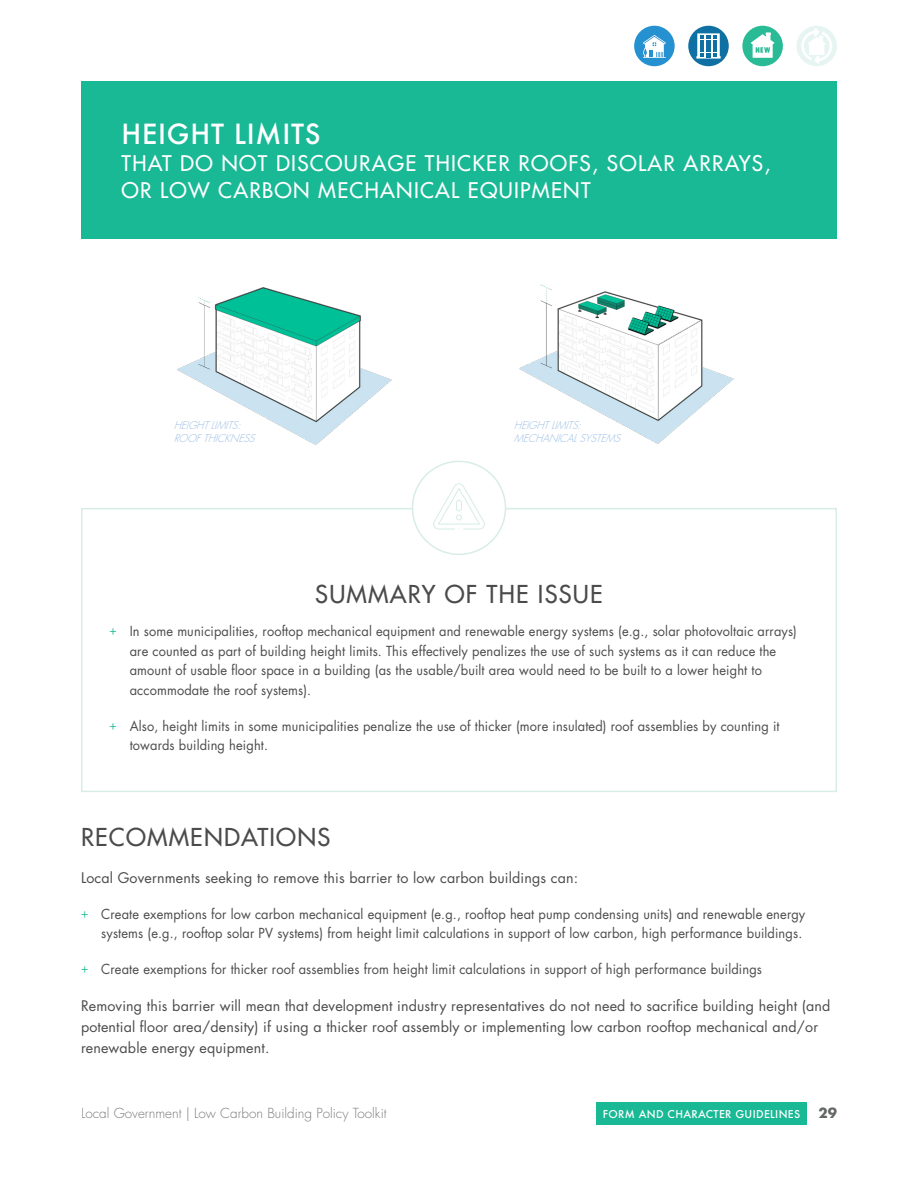
<style>
.page{position:relative;width:918px;height:1188px;background:#fff}
.page>*{position:absolute;margin:0;border:0;box-sizing:border-box;transform-origin:0 0}
.t1{font:500 27px "Futura";letter-spacing:.03em;color:#fff}
.Body_Text{font:500 24px "Futura Std";letter-spacing:.05em;color:#4b4b4b}
.t2{font:500 21px/27px "Futura Std";letter-spacing:.06em;color:#fff}
.Body_Text-2{font:14.25px/21px "Futura Std";letter-spacing:.01em;color:#4b4b4b}
.t3{font:13.5px/19.5px "Futura Std";letter-spacing:.01em;color:#4b4b4b;scale:.95 1}
.t4{font:300 13.5px "Futura Std";color:#595958}
.t5{font:700 13.5px "Futura Std";color:#3c4040}
.Captions{font:italic 300 10.5px "Futura Std";color:#99bde4;scale:.95 1}
.t6{font:500 10.5px "Futura";letter-spacing:.03em;color:#fff}
.s1{font-family:"Futura TOT";color:#19b996}
</style>
<div class="page">
<div style="left:81px;top:81px;width:756px;height:157px;background:#19b996"></div>
<div style="left:81px;top:508px;width:756px;height:284px;border:2px solid #d8ede5"></div>
<div style="left:412px;top:461px;width:94px;height:93px;background:#fff;border-radius:50%"></div>
<div style="left:412px;top:461px;width:94px;height:94px;border:2px solid #d8ede5;border-radius:50%"></div>
<svg style="left:433px;top:483px;width:52px;height:47px"></svg>
<img style="left:177px;top:287px;width:215px;height:158px">
<img style="left:519px;top:284px;width:215px;height:160px">
<div style="left:596px;top:1103px;width:211px;height:22px;background:#19b996"></div>
<svg style="left:742px;top:26px;width:41px;height:40px"></svg>
<svg style="left:797px;top:26px;width:40px;height:40px"></svg>
<svg style="left:634px;top:26px;width:41px;height:40px"></svg>
<svg style="left:688px;top:26px;width:41px;height:40px"></svg>
<h1 class="t1" style="left:122px;top:115px;width:201px">HEIGHT LIMITS</h1>
<h1 class="t2" style="left:122px;top:150px;width:651px">THAT DO NOT DISCOURAGE THICKER ROOFS, SOLAR ARRAYS,<br>OR LOW CARBON MECHANICAL EQUIPMENT</h1>
<p class="Captions" style="left:174px;top:418px;width:74px">HEIGHT LIMITS:</p>
<p class="Captions" style="left:174px;top:432px;width:89px">ROOF THICKNESS</p>
<p class="Captions" style="left:514px;top:418px;width:74px">HEIGHT LIMITS:</p>
<p class="Captions" style="left:514px;top:432px;width:115px">MECHANICAL SYSTEMS</p>
<h2 class="Body_Text" style="left:315px;top:580px;width:289px">SUMMARY OF THE ISSUE</h2>
<p class="t3" style="left:130px;top:622px;width:704px;text-indent:-20px"><span class="s1">+</span> In some municipalities, rooftop mechanical equipment and renewable energy systems (e.g., solar photovoltaic arrays) are counted as part of building height limits. This effectively penalizes the use of such systems as it can reduce the amount of usable floor space in a building (as the usable/built area would need to be built to a lower height to accommodate the roof systems).</p>
<p class="t3" style="left:130px;top:716px;width:686px;text-indent:-20px"><span class="s1">+</span> Also, height limits in some municipalities penalize the use of thicker (more insulated) roof assemblies by counting it towards building height.</p>
<p class="Body_Text" style="left:81px;top:822px;width:251px">RECOMMENDATIONS</p>
<p class="Body_Text-2" style="left:81px;top:867px;width:499px">Local Governments seeking to remove this barrier to low carbon buildings can:</p>
<p class="t3" style="left:81px;top:904px;width:764px;text-align:right"><span class="s1">+</span> Create exemptions for low carbon mechanical equipment (e.g., rooftop heat pump condensing units) and renewable energy systems (e.g., rooftop solar PV systems) from height limit calculations in support of low carbon, high performance buildings.</p>
<p class="t3" style="left:81px;top:959px;width:718px"><span class="s1">+</span> Create exemptions for thicker roof assemblies from height limit calculations in support of high performance buildings</p>
<p class="Body_Text-2" style="left:81px;top:995px;width:751px">Removing this barrier will mean that development industry representatives do not need to sacrifice building height (and potential floor area/density) if using a thicker roof assembly or implementing low carbon rooftop mechanical and/or renewable energy equipment.</p>
<p class="t4" style="left:81px;top:1105px;width:307px">Local Government | Low Carbon Building Policy Toolkit</p>
<p class="t5" style="left:818px;top:1104px;width:20px">29</p>
<h1 class="t6" style="left:603px;top:1107px;width:199px">FORM AND CHARACTER GUIDELINES</h1>
</div>
